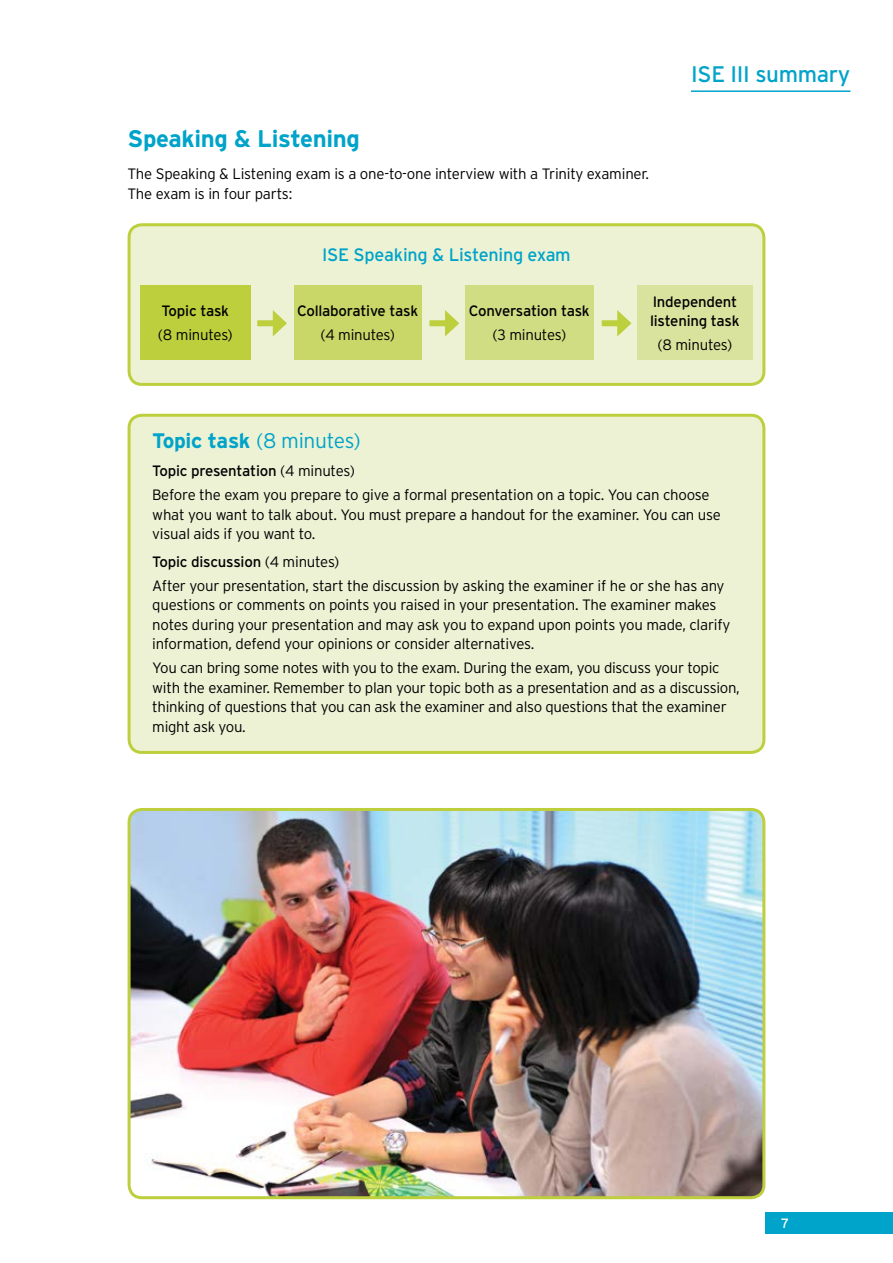
<style>
.page{position:relative;width:893px;height:1263px;background:#fff}
.page>*{position:absolute;margin:0;border:0;box-sizing:border-box;transform-origin:0 0}
.t1{font:700 24px "Interstate";letter-spacing:-.015em;color:#00a3c9}
.t2{font:22.5px "Interstate";letter-spacing:-.015em;color:#00a3c9}
.t3{font:300 21px "Interstate";letter-spacing:-.015em;color:#00a3c9}
.t4{font:18px "Interstate";letter-spacing:-.015em;color:#00a3c9}
.t5{font:300 15px/19.5px "Interstate";letter-spacing:-.02em;color:#000}
.t6{font:15px/19.5px "Interstate";letter-spacing:-.015em;color:#000}
.t7{font:13.5px "Interstate";color:#fff}
.s1{font-weight:700}
.s2{font-weight:400}
</style>
<div class="page">
<div style="left:765px;top:1212px;width:128px;height:21px;background:#00a3c9"></div>
<div style="left:129px;top:415px;width:635px;height:337px;background:#edf2d5;border-radius:13px"></div>
<div style="left:128px;top:414px;width:637px;height:340px;border:3px solid #bdcf3c;border-radius:13px"></div>
<div style="left:129px;top:225px;width:635px;height:159px;background:#edf2d5;border-radius:13px"></div>
<div style="left:128px;top:223px;width:637px;height:163px;border:3px solid #bdcf3c;border-radius:13px"></div>
<div style="left:140px;top:285px;width:110px;height:74px;background:#bdcf3c"></div>
<div style="left:294px;top:285px;width:127px;height:74px;background:#c8d767"></div>
<div style="left:465px;top:285px;width:129px;height:74px;background:#d1dd83"></div>
<div style="left:637px;top:285px;width:116px;height:74px;background:#dae39d"></div>
<hr style="left:691px;top:90px;width:159px;height:2px;background:#00a3c9">
<img style="left:129px;top:809px;width:635px;height:389px">
<div style="left:128px;top:808px;width:637px;height:391px;border:3px solid #bdcf3c;border-radius:13px"></div>
<div style="left:257px;top:320px;width:21px;height:6px;background:#bdcf3c"></div>
<svg style="left:273px;top:310px;width:14px;height:26px"></svg>
<div style="left:429px;top:320px;width:21px;height:6px;background:#bdcf3c"></div>
<svg style="left:445px;top:310px;width:14px;height:26px"></svg>
<div style="left:602px;top:320px;width:21px;height:6px;background:#bdcf3c"></div>
<svg style="left:617px;top:310px;width:14px;height:26px"></svg>
<h1 class="t1" style="left:128px;top:125px;width:234px">Speaking &amp; Listening</h1>
<p class="t5" style="left:128px;top:164px;width:523px">The Speaking &amp; Listening exam is a one-to-one interview with a Trinity examiner.<br>The exam is in four parts:</p>
<p class="t4" style="left:322px;top:245px;width:250px">ISE Speaking &amp; Listening exam</p>
<h2 class="t2" style="left:691px;top:61px;width:161px">ISE III summary</h2>
<p class="t6" style="left:162px;top:301px;width:69px">Topic task</p>
<p class="t5" style="left:158px;top:325px;width:76px">(8 minutes)</p>
<p class="t6" style="left:297px;top:301px;width:123px">Collaborative task</p>
<p class="t5" style="left:320px;top:325px;width:76px">(4 minutes)</p>
<p class="t6" style="left:469px;top:301px;width:123px">Conversation task</p>
<p class="t5" style="left:492px;top:325px;width:75px">(3 minutes)</p>
<p class="t6" style="left:650px;top:291px;width:91px">Independent listening task</p>
<p class="t5" style="left:657px;top:335px;width:76px">(8 minutes)</p>
<h3 class="t3" style="left:152px;top:429px;width:210px"><span class="s1">Topic task</span> (8 minutes)</h3>
<p class="t5" style="left:152px;top:459px;width:559px;line-height:23.7px"><span class="s2">Topic presentation</span> (4 minutes)<br>Before the exam you prepare to give a formal presentation on a topic. You can choose</p>
<p class="t5" style="left:152px;top:504px;width:570px">what you want to talk about. You must prepare a handout for the examiner. You can use visual aids if you want to.</p>
<p class="t5" style="left:152px;top:550px;width:574px;line-height:23.7px"><span class="s2">Topic discussion</span> (4 minutes)<br>After your presentation, start the discussion by asking the examiner if he or she has any</p>
<p class="t5" style="left:152px;top:595px;width:580px">questions or comments on points you raised in your presentation. The examiner makes notes during your presentation and may ask you to expand upon points you made, clarify information, defend your opinions or consider alternatives.</p>
<p class="t5" style="left:152px;top:658px;width:589px">You can bring some notes with you to the exam. During the exam, you discuss your topic with the examiner. Remember to plan your topic both as a presentation and as a discussion, thinking of questions that you can ask the examiner and also questions that the examiner might ask you.</p>
<p class="t7" style="left:781px;top:1215px;width:10px">7</p>
</div>
